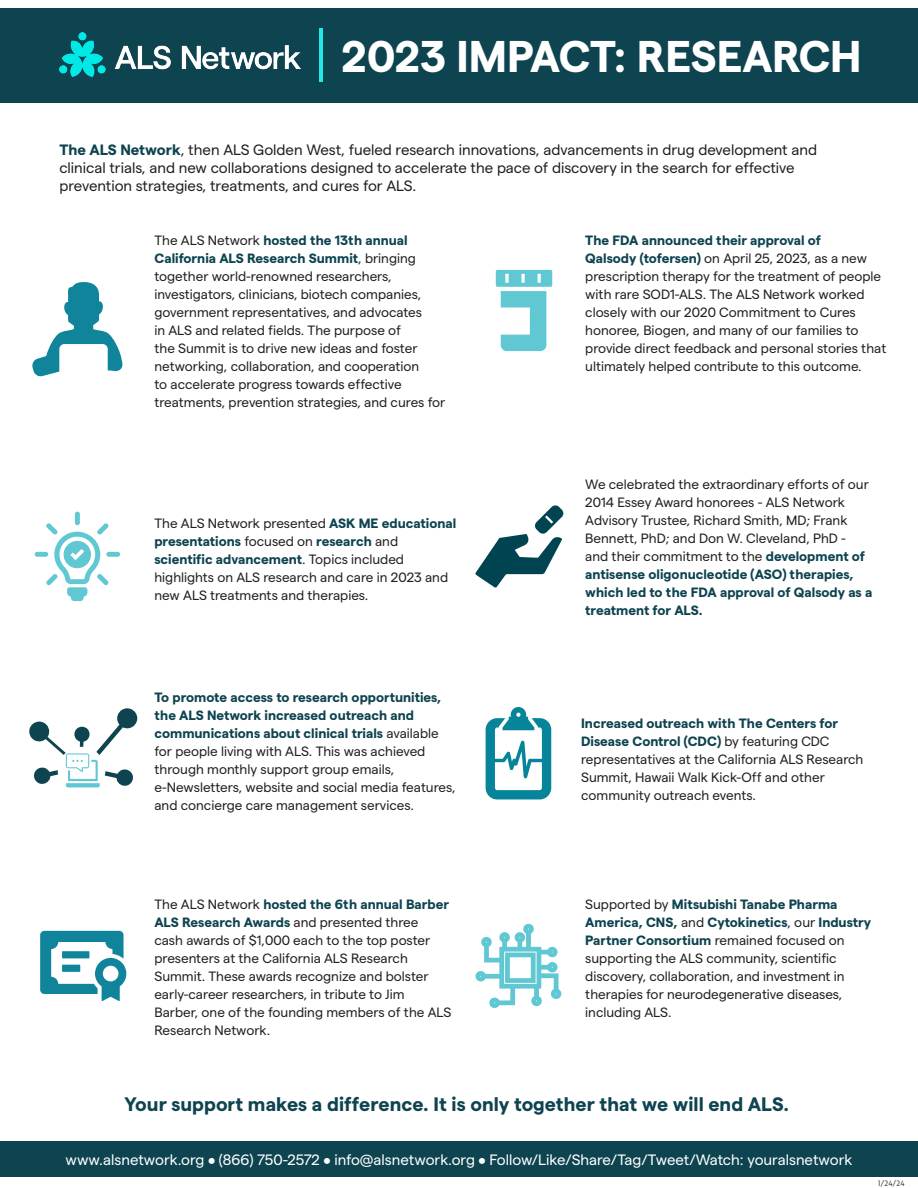
<style>
.page{position:relative;width:918px;height:1188px;background:#fff}
.page>*{position:absolute;margin:0;border:0;box-sizing:border-box;transform-origin:0 0}
.t1{font:700 44.4px "Matter";color:#fff}
.t2{font:700 19.5px "Matter";color:#0e4350}
.t3{font:15px/18px "Matter";color:#231f20}
.t4{font:15px "Matter";color:#fff}
.t5{font:13.5px/18px "Matter";color:#231f20}
.t6{font:7.5px "Brother 1816 Book";color:#231f20}
.s1{font-weight:700;color:#0e4350}
</style>
<div class="page">
<svg style="left:58px;top:747px;width:47px;height:47px"></svg>
<svg style="left:29px;top:708px;width:109px;height:79px"></svg>
<svg style="left:35px;top:512px;width:85px;height:89px"></svg>
<svg style="left:475px;top:923px;width:87px;height:85px"></svg>
<svg style="left:32px;top:282px;width:91px;height:95px"></svg>
<svg style="left:475px;top:505px;width:88px;height:83px"></svg>
<svg style="left:496px;top:270px;width:56px;height:81px"></svg>
<svg style="left:486px;top:707px;width:65px;height:92px"></svg>
<svg style="left:40px;top:931px;width:86px;height:70px"></svg>
<div style="left:62px;top:951px;width:27px;height:7px;background:#10849b"></div>
<div style="left:62px;top:965px;width:18px;height:7px;background:#10849b"></div>
<div style="left:0;top:8px;width:918px;height:95px;background:#0e4350"></div>
<img style="left:60px;top:32px;width:241px;height:45px">
<hr style="left:320px;top:28px;width:3px;height:54px;background:#23e8e8">
<div style="left:0;top:1141px;width:918px;height:36px;background:#0e4350"></div>
<p class="t1" style="left:342px;top:23px;width:521px">2023 IMPACT: RESEARCH</p>
<p class="t3" style="left:59px;top:139px;width:759px"><span class="s1">The ALS Network</span>, then ALS Golden West, fueled research innovations, advancements in drug development and clinical trials, and new collaborations designed to accelerate the pace of discovery in the search for effective prevention strategies, treatments, and cures for ALS.</p>
<p class="t5" style="left:154px;top:230px;width:292px">The ALS Network <span class="s1">hosted the 13th annual California ALS Research Summit</span>, bringing together world-renowned researchers, investigators, clinicians, biotech companies, government representatives, and advocates<br>in ALS and related fields. The purpose of<br>the Summit is to drive new ideas and foster networking, collaboration, and cooperation<br>to accelerate progress towards effective treatments, prevention strategies, and cures for</p>
<p class="t5" style="left:154px;top:513px;width:303px">The ALS Network presented <span class="s1">ASK ME educational presentations</span> focused on <span class="s1">research</span> and <span class="s1">scientific advancement</span>. Topics included highlights on ALS research and care in 2023 and new ALS treatments and therapies.</p>
<p class="t5" style="left:154px;top:687px;width:303px"><span class="s1">To promote access to research opportunities, the ALS Network increased outreach and communications about clinical trials</span> available for people living with ALS. This was achieved through monthly support group emails, e-Newsletters, website and social media features, and concierge care management services.</p>
<p class="t5" style="left:585px;top:230px;width:303px"><span class="s1">The FDA announced their approval of<br>Qalsody (tofersen)</span> on April 25, 2023, as a new prescription therapy for the treatment of people with rare SOD1-ALS. The ALS Network worked closely with our 2020 Commitment to Cures honoree, Biogen, and many of our families to provide direct feedback and personal stories that ultimately helped contribute to this outcome.</p>
<p class="t5" style="left:585px;top:474px;width:289px">We celebrated the extraordinary efforts of our 2014 Essey Award honorees - ALS Network Advisory Trustee, Richard Smith, MD; Frank Bennett, PhD; and Don W. Cleveland, PhD - and their commitment to the <span class="s1">development of antisense oligonucleotide (ASO) therapies, which led to the FDA approval of Qalsody as a treatment for ALS.</span></p>
<p class="t5" style="left:581px;top:713px;width:284px"><span class="s1">Increased outreach with The Centers for Disease Control (CDC)</span> by featuring CDC representatives at the California ALS Research Summit, Hawaii Walk Kick-Off and other community outreach events.</p>
<p class="t5" style="left:154px;top:894px;width:299px">The ALS Network <span class="s1">hosted the 6th annual Barber ALS Research Awards</span> and presented three<br>cash awards of $1,000 each to the top poster presenters at the California ALS Research Summit. These awards recognize and bolster early-career researchers, in tribute to Jim Barber, one of the founding members of the ALS Research Network.</p>
<p class="t5" style="left:585px;top:894px;width:287px">Supported by <span class="s1">Mitsubishi Tanabe Pharma America, CNS,</span> and <span class="s1">Cytokinetics</span>, our <span class="s1">Industry Partner Consortium</span> remained focused on supporting the ALS community, scientific discovery, collaboration, and investment in therapies for neurodegenerative diseases, including ALS.</p>
<p class="t2" style="left:124px;top:1089px;width:666px">Your support makes a difference. It is only together that we will end ALS.</p>
<p class="t4" style="left:66px;top:1148px;width:788px">www.alsnetwork.org • (866) 750-2572 • info@alsnetwork.org • Follow/Like/Share/Tag/Tweet/Watch: youralsnetwork</p>
<p class="t6" style="left:878px;top:1177px;width:28px">1/24/24</p>
</div>
